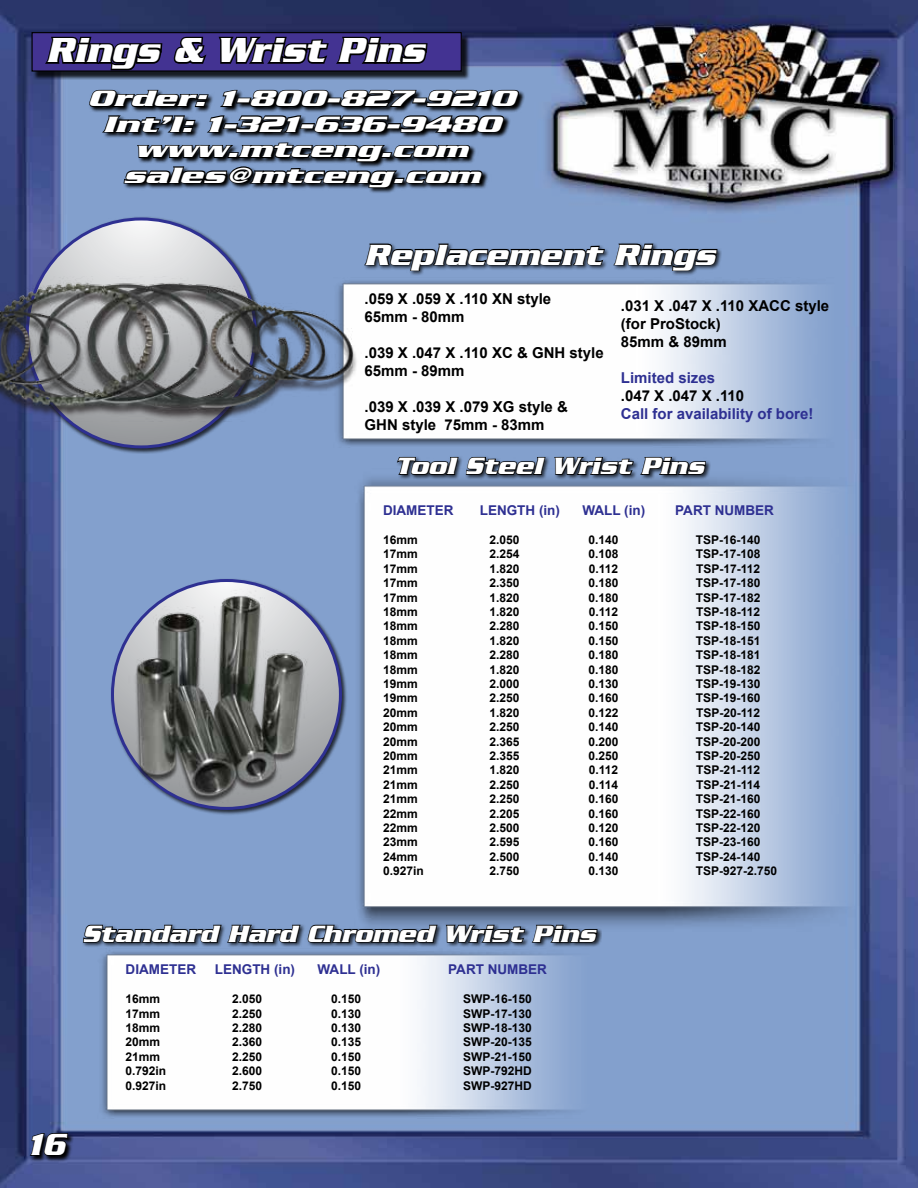
<style>
.page{position:relative;width:918px;height:1188px;background:#fff}
.page>*{position:absolute;margin:0;border:0;box-sizing:border-box;transform-origin:0 0}
.t1{font:italic 700 37.5px "Serpentine";color:#fff;scale:.93 1}
.t2{font:italic 700 33px "Serpentine";color:#fff;scale:.9 1}
.t3{font:italic 700 31.5px "Serpentine";color:#fff}
.t4{font:italic 700 25.5px "Serpentine";color:#fff}
.t5{font:italic 700 24px/25.5px "Serpentine";color:#fff;text-align:center;scale:1.37 1}
.t6{font:700 15px/18px "Arial";color:#000}
.t7{font:700 15px "Arial";color:#2e3092}
.t8{font:700 13.5px "Arial";color:#2e3092}
.t9{font:700 12px "Arial";color:#000}
.s1{color:#2e3092}
.s2{color:#2e3192}
</style>
<div class="page">
<img style="left:0;top:0;width:918px;height:1188px">
<div style="left:25px;top:216px;width:237px;height:238px;background:#000;opacity:.75"></div>
<div style="left:82px;top:923px;width:520px;height:25px;background:#000;opacity:.75"></div>
<svg style="left:82px;top:924px;width:356px;height:33px"></svg>
<svg style="left:444px;top:931px;width:154px;height:14px"></svg>
<div style="left:110px;top:578px;width:237px;height:237px;background:#000;opacity:.75"></div>
<img style="left:75px;top:580px;width:280px;height:222px">
<svg style="left:29px;top:1133px;width:45px;height:29px"></svg>
<svg style="left:28px;top:1132px;width:41px;height:25px"></svg>
<img style="left:718px;top:278px;width:200px;height:169px">
<img style="left:0;top:276px;width:42px;height:145px">
<img style="left:98px;top:948px;width:625px;height:170px">
<img style="left:355px;top:469px;width:563px;height:462px">
<div style="left:396px;top:456px;width:315px;height:24px;background:#000;opacity:.75"></div>
<svg style="left:42px;top:0;width:676px;height:478px"></svg>
<h1 class="t1" style="left:47px;top:29px;width:408px">Rings &amp; Wrist Pins</h1>
<h3 class="t5" style="left:87px;top:85px;width:314px">Order: 1-800-827-9210<br>Int’l: 1-321-636-9480 www.mtceng.com sales@mtceng.com</h3>
<h3 class="t3" style="left:364px;top:236px;width:352px">Replacement Rings</h3>
<p class="t6" style="left:365px;top:290px;width:188px">.059 X .059 X .110 XN style<br>65mm - 80mm</p>
<p class="t6" style="left:365px;top:344px;width:241px">.039 X .047 X .110 XC &amp; GNH style<br>65mm - 89mm</p>
<p class="t6" style="left:365px;top:398px;width:205px">.039 X .039 X .079 XG style &amp;<br>GHN style 75mm - 83mm</p>
<h3 class="t4" style="left:395px;top:451px;width:310px">Tool Steel Wrist Pins</h3>
<p class="t8" style="left:383px;top:503px;width:72px">DIAMETER</p>
<p class="t8" style="left:480px;top:503px;width:82px">LENGTH (in)</p>
<p class="t8" style="left:583px;top:503px;width:64px">WALL (in)</p>
<p class="t8" style="left:675px;top:503px;width:100px">PART NUMBER</p>
<p class="t9" style="left:383px;top:533px;width:36px">16mm</p>
<p class="t9" style="left:490px;top:533px;width:32px">2.050</p>
<p class="t9" style="left:589px;top:533px;width:32px">0.140</p>
<p class="t9" style="left:696px;top:533px;width:66px">TSP-16-140</p>
<p class="t9" style="left:383px;top:547px;width:36px">17mm</p>
<p class="t9" style="left:490px;top:547px;width:32px">2.254</p>
<p class="t9" style="left:589px;top:547px;width:32px">0.108</p>
<p class="t9" style="left:696px;top:547px;width:66px">TSP-17-108</p>
<p class="t9" style="left:383px;top:562px;width:36px">17mm</p>
<p class="t9" style="left:490px;top:562px;width:32px">1.820</p>
<p class="t9" style="left:589px;top:562px;width:31px">0.112</p>
<p class="t9" style="left:696px;top:562px;width:66px">TSP-17-112</p>
<p class="t9" style="left:383px;top:576px;width:36px">17mm</p>
<p class="t9" style="left:490px;top:576px;width:32px">2.350</p>
<p class="t9" style="left:589px;top:576px;width:32px">0.180</p>
<p class="t9" style="left:696px;top:576px;width:66px">TSP-17-180</p>
<p class="t9" style="left:383px;top:591px;width:36px">17mm</p>
<p class="t9" style="left:490px;top:591px;width:32px">1.820</p>
<p class="t9" style="left:589px;top:591px;width:32px">0.180</p>
<p class="t9" style="left:696px;top:591px;width:66px">TSP-17-182</p>
<p class="t9" style="left:383px;top:605px;width:36px">18mm</p>
<p class="t9" style="left:490px;top:605px;width:32px">1.820</p>
<p class="t9" style="left:589px;top:605px;width:31px">0.112</p>
<p class="t9" style="left:696px;top:605px;width:66px">TSP-18-112</p>
<p class="t9" style="left:383px;top:619px;width:36px">18mm</p>
<p class="t9" style="left:490px;top:619px;width:32px">2.280</p>
<p class="t9" style="left:589px;top:619px;width:32px">0.150</p>
<p class="t9" style="left:696px;top:619px;width:66px">TSP-18-150</p>
<p class="t9" style="left:383px;top:634px;width:36px">18mm</p>
<p class="t9" style="left:490px;top:634px;width:32px">1.820</p>
<p class="t9" style="left:589px;top:634px;width:32px">0.150</p>
<p class="t9" style="left:696px;top:634px;width:66px">TSP-18-151</p>
<p class="t9" style="left:383px;top:648px;width:36px">18mm</p>
<p class="t9" style="left:490px;top:648px;width:32px">2.280</p>
<p class="t9" style="left:589px;top:648px;width:32px">0.180</p>
<p class="t9" style="left:696px;top:648px;width:66px">TSP-18-181</p>
<p class="t9" style="left:383px;top:663px;width:36px">18mm</p>
<p class="t9" style="left:490px;top:663px;width:32px">1.820</p>
<p class="t9" style="left:589px;top:663px;width:32px">0.180</p>
<p class="t9" style="left:696px;top:663px;width:66px">TSP-18-182</p>
<p class="t9" style="left:383px;top:677px;width:36px">19mm</p>
<p class="t9" style="left:490px;top:677px;width:32px">2.000</p>
<p class="t9" style="left:589px;top:677px;width:32px">0.130</p>
<p class="t9" style="left:696px;top:677px;width:66px">TSP-19-130</p>
<p class="t9" style="left:383px;top:691px;width:36px">19mm</p>
<p class="t9" style="left:490px;top:691px;width:32px">2.250</p>
<p class="t9" style="left:589px;top:691px;width:32px">0.160</p>
<p class="t9" style="left:696px;top:691px;width:66px">TSP-19-160</p>
<p class="t9" style="left:383px;top:706px;width:36px">20mm</p>
<p class="t9" style="left:490px;top:706px;width:32px">1.820</p>
<p class="t9" style="left:589px;top:706px;width:32px">0.122</p>
<p class="t9" style="left:696px;top:706px;width:66px">TSP-20-112</p>
<p class="t9" style="left:383px;top:720px;width:36px">20mm</p>
<p class="t9" style="left:490px;top:720px;width:32px">2.250</p>
<p class="t9" style="left:589px;top:720px;width:32px">0.140</p>
<p class="t9" style="left:696px;top:720px;width:66px">TSP-20-140</p>
<p class="t9" style="left:383px;top:735px;width:36px">20mm</p>
<p class="t9" style="left:490px;top:735px;width:32px">2.365</p>
<p class="t9" style="left:589px;top:735px;width:32px">0.200</p>
<p class="t9" style="left:696px;top:735px;width:66px">TSP-20-200</p>
<p class="t9" style="left:383px;top:749px;width:36px">20mm</p>
<p class="t9" style="left:490px;top:749px;width:32px">2.355</p>
<p class="t9" style="left:589px;top:749px;width:32px">0.250</p>
<p class="t9" style="left:696px;top:749px;width:66px">TSP-20-250</p>
<p class="t9" style="left:383px;top:763px;width:36px">21mm</p>
<p class="t9" style="left:490px;top:763px;width:32px">1.820</p>
<p class="t9" style="left:589px;top:763px;width:31px">0.112</p>
<p class="t9" style="left:696px;top:763px;width:66px">TSP-21-112</p>
<p class="t9" style="left:383px;top:778px;width:36px">21mm</p>
<p class="t9" style="left:490px;top:778px;width:32px">2.250</p>
<p class="t9" style="left:589px;top:778px;width:31px">0.114</p>
<p class="t9" style="left:696px;top:778px;width:66px">TSP-21-114</p>
<p class="t9" style="left:383px;top:792px;width:36px">21mm</p>
<p class="t9" style="left:490px;top:792px;width:32px">2.250</p>
<p class="t9" style="left:589px;top:792px;width:32px">0.160</p>
<p class="t9" style="left:696px;top:792px;width:66px">TSP-21-160</p>
<p class="t9" style="left:383px;top:807px;width:36px">22mm</p>
<p class="t9" style="left:490px;top:807px;width:32px">2.205</p>
<p class="t9" style="left:589px;top:807px;width:32px">0.160</p>
<p class="t9" style="left:696px;top:807px;width:66px">TSP-22-160</p>
<p class="t9" style="left:383px;top:821px;width:36px">22mm</p>
<p class="t9" style="left:490px;top:821px;width:32px">2.500</p>
<p class="t9" style="left:589px;top:821px;width:32px">0.120</p>
<p class="t9" style="left:696px;top:821px;width:66px">TSP-22-120</p>
<p class="t9" style="left:383px;top:835px;width:36px">23mm</p>
<p class="t9" style="left:490px;top:835px;width:32px">2.595</p>
<p class="t9" style="left:589px;top:835px;width:32px">0.160</p>
<p class="t9" style="left:696px;top:835px;width:66px">TSP-23-160</p>
<p class="t9" style="left:383px;top:850px;width:36px">24mm</p>
<p class="t9" style="left:490px;top:850px;width:32px">2.500</p>
<p class="t9" style="left:589px;top:850px;width:32px">0.140</p>
<p class="t9" style="left:696px;top:850px;width:66px">TSP-24-140</p>
<p class="t9" style="left:383px;top:864px;width:42px">0.927in</p>
<p class="t9" style="left:490px;top:864px;width:32px">2.750</p>
<p class="t9" style="left:589px;top:864px;width:32px">0.130</p>
<p class="t9" style="left:696px;top:864px;width:83px">TSP-927-2.750</p>
<p class="t6" style="left:621px;top:297px;width:210px">.031 X .047 X .110 XACC style (for ProStock)<br>85mm &amp; 89mm</p>
<p class="t6" style="left:621px;top:369px;width:125px"><span class="s1">Limi</span><span class="s2">ted si</span><span class="s1">zes </span>.047 X .047 X .110</p>
<p class="t7" style="left:621px;top:406px;width:194px">Call for availability of bore!</p>
<h3 class="t4" style="left:82px;top:919px;width:515px">Standard Hard Chromed Wrist Pins</h3>
<h2 class="t2" style="left:28px;top:1125px;width:42px">16</h2>
<p class="t8" style="left:126px;top:962px;width:72px">DIAMETER</p>
<p class="t8" style="left:215px;top:962px;width:82px">LENGTH (in)</p>
<p class="t8" style="left:318px;top:962px;width:64px">WALL (in)</p>
<p class="t8" style="left:448px;top:962px;width:100px">PART NUMBER</p>
<p class="t9" style="left:126px;top:992px;width:36px">16mm</p>
<p class="t9" style="left:232px;top:992px;width:32px">2.050</p>
<p class="t9" style="left:331px;top:992px;width:32px">0.150</p>
<p class="t9" style="left:463px;top:992px;width:70px">SWP-16-150</p>
<p class="t9" style="left:126px;top:1007px;width:36px">17mm</p>
<p class="t9" style="left:232px;top:1007px;width:32px">2.250</p>
<p class="t9" style="left:331px;top:1007px;width:32px">0.130</p>
<p class="t9" style="left:463px;top:1007px;width:70px">SWP-17-130</p>
<p class="t9" style="left:126px;top:1021px;width:36px">18mm</p>
<p class="t9" style="left:232px;top:1021px;width:32px">2.280</p>
<p class="t9" style="left:331px;top:1021px;width:32px">0.130</p>
<p class="t9" style="left:463px;top:1021px;width:70px">SWP-18-130</p>
<p class="t9" style="left:126px;top:1035px;width:36px">20mm</p>
<p class="t9" style="left:232px;top:1035px;width:32px">2.360</p>
<p class="t9" style="left:331px;top:1035px;width:32px">0.135</p>
<p class="t9" style="left:463px;top:1035px;width:70px">SWP-20-135</p>
<p class="t9" style="left:126px;top:1050px;width:36px">21mm</p>
<p class="t9" style="left:232px;top:1050px;width:32px">2.250</p>
<p class="t9" style="left:331px;top:1050px;width:32px">0.150</p>
<p class="t9" style="left:463px;top:1050px;width:70px">SWP-21-150</p>
<p class="t9" style="left:126px;top:1064px;width:42px">0.792in</p>
<p class="t9" style="left:232px;top:1064px;width:32px">2.600</p>
<p class="t9" style="left:331px;top:1064px;width:32px">0.150</p>
<p class="t9" style="left:463px;top:1064px;width:70px">SWP-792HD</p>
<p class="t9" style="left:126px;top:1079px;width:42px">0.927in</p>
<p class="t9" style="left:232px;top:1079px;width:32px">2.750</p>
<p class="t9" style="left:331px;top:1079px;width:32px">0.150</p>
<p class="t9" style="left:463px;top:1079px;width:70px">SWP-927HD</p>
</div>
